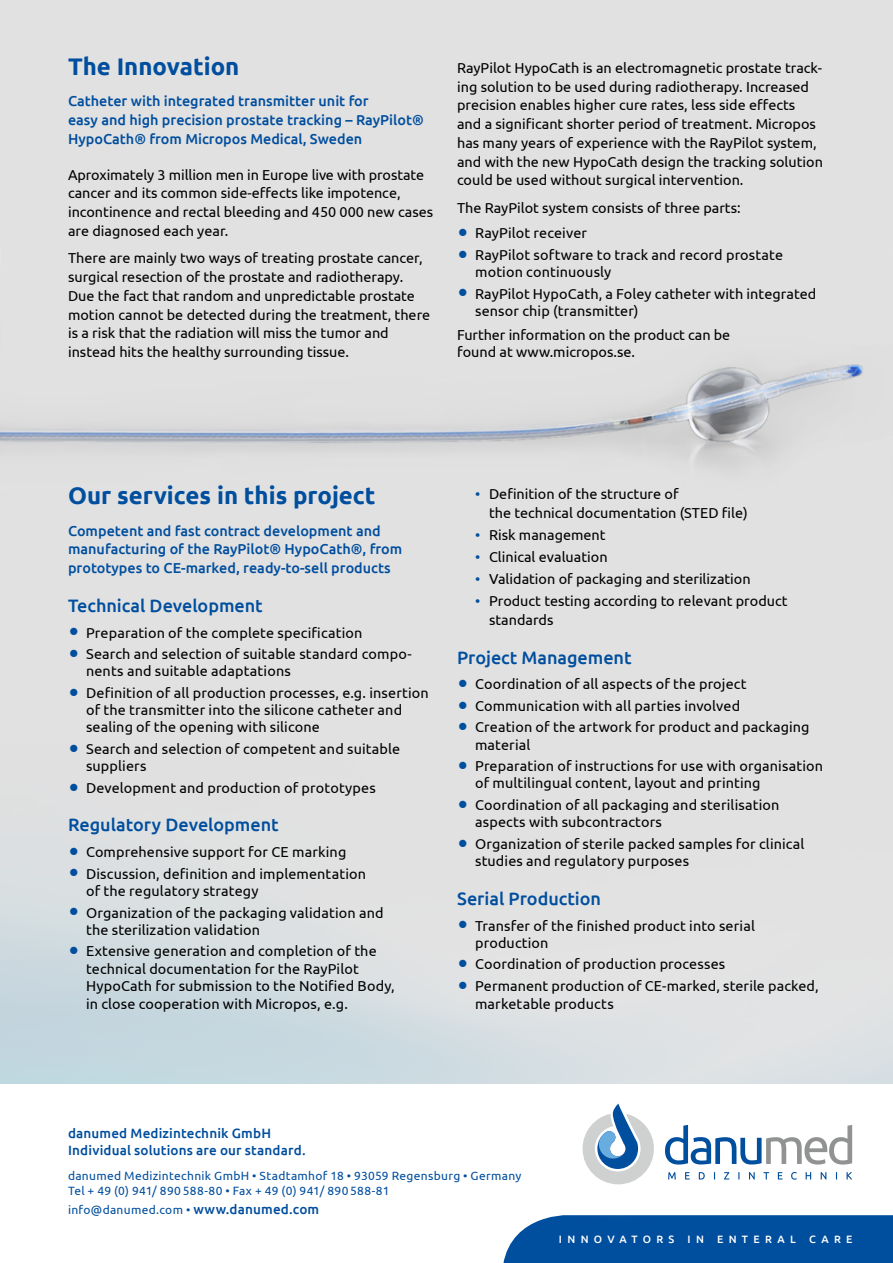
<style>
.page{position:relative;width:893px;height:1263px;background:#fff}
.page>*{position:absolute;margin:0;border:0;box-sizing:border-box;transform-origin:0 0}
.t1{font:700 24px "Ubuntu";color:#004e9e}
.t2{font:500 18px "Ubuntu";letter-spacing:-.005em;color:#004e9e}
.t3{font:14.4px/18.8px "Ubuntu";letter-spacing:.005em;color:#000}
.t4{font:500 14.4px/18.8px "Ubuntu";color:#004e9e}
.t5{font:500 13.5px/16.5px "Ubuntu";letter-spacing:.01em;color:#004e9e}
.t6{font:12px/15px "Ubuntu";letter-spacing:.025em;color:#004e9e}
.t7{font:500 10.65px "Ubuntu";letter-spacing:.5em;color:#fff}
.s1{font-family:"Geneva";font-size:17.25px;color:#004e9e}
.s2{color:#004e9e}
.s3{font-weight:500;font-size:13.5px}
</style>
<div class="page">
<div style="left:0;top:0;width:893px;height:702px;background:#e2e1e1"></div>
<div style="left:503px;top:1219px;width:390px;height:44px;background:#004e9e"></div>
<div style="left:542px;top:1068px;width:351px;height:157px;background:#fff;opacity:.95"></div>
<svg style="left:665px;top:1125px;width:187px;height:39px"></svg>
<svg style="left:583px;top:1103px;width:71px;height:81px"></svg>
<svg style="left:668px;top:1172px;width:184px;height:8px"></svg>
<h1 class="t1" style="left:68px;top:52px;width:173px">The Innovation</h1>
<p class="t4" style="left:68px;top:91px;width:357px">Catheter with integrated transmitter unit for<br>easy and high precision prostate tracking – RayPilot®<br>HypoCath® from Micropos Medical, Sweden</p>
<p class="t3" style="left:68px;top:165px;width:367px">Aproximately 3 million men in Europe live with prostate cancer and its common side-effects like impotence, incontinence and rectal bleeding and 450 000 new cases are diagnosed each year.</p>
<p class="t3" style="left:68px;top:248px;width:364px">There are mainly two ways of treating prostate cancer, surgical resection of the prostate and radiotherapy.<br>Due the fact that random and unpredictable prostate motion cannot be detected during the treatment, there is a risk that the radiation will miss the tumor and instead hits the healthy surrounding tissue.</p>
<p class="t3" style="left:457px;top:58px;width:367px">RayPilot HypoCath is an electromagnetic prostate track&shy;ing solution to be used during radiotherapy. Increased precision enables higher cure rates, less side effects and a significant shorter period of treatment. Micropos has many years of experience with the RayPilot system, and with the new HypoCath design the tracking solution could be used without surgical intervention.</p>
<p class="t3" style="left:457px;top:198px;width:285px">The RayPilot system consists of three parts:</p>
<p class="t3" style="left:457px;top:223px;width:131px"><span class="s1">•</span> RayPilot receiver</p>
<p class="t3" style="left:475px;top:246px;width:309px;line-height:17.2px;text-indent:-18px"><span class="s1">•</span> RayPilot software to track and record prostate motion continuously</p>
<p class="t3" style="left:475px;top:285px;width:343px;line-height:17.2px;text-indent:-18px"><span class="s1">•</span> RayPilot HypoCath, a Foley catheter with integrated sensor chip (transmitter)</p>
<p class="t3" style="left:457px;top:325px;width:275px;line-height:17.2px">Further information on the product can be found at www.micropos.se.</p>
<h1 class="t1" style="left:68px;top:481px;width:309px">Our services in this project</h1>
<p class="t4" style="left:68px;top:521px;width:336px">Competent and fast contract development and manufacturing of the RayPilot® HypoCath®, from prototypes to CE-marked, ready-to-sell products</p>
<p class="t2" style="left:68px;top:594px;width:196px">Technical Development</p>
<p class="t3" style="left:68px;top:623px;width:296px"><span class="s1">•</span> Preparation of the complete specification</p>
<p class="t3" style="left:86px;top:645px;width:327px;line-height:17.2px;text-indent:-18px"><span class="s1">•</span> Search and selection of suitable standard compo&shy;nents and suitable adaptations</p>
<p class="t3" style="left:86px;top:684px;width:344px;line-height:17.2px;text-indent:-18px"><span class="s1">•</span> Definition of all production processes, e.g. insertion of the transmitter into the silicone catheter and sealing of the opening with silicone</p>
<p class="t3" style="left:86px;top:740px;width:316px;line-height:17.2px;text-indent:-18px"><span class="s1">•</span> Search and selection of competent and suitable suppliers</p>
<p class="t3" style="left:68px;top:778px;width:309px"><span class="s1">•</span> Development and production of prototypes</p>
<p class="t2" style="left:68px;top:814px;width:212px">Regulatory Development</p>
<p class="t3" style="left:68px;top:842px;width:280px"><span class="s1">•</span> Comprehensive support for CE marking</p>
<p class="t3" style="left:86px;top:864px;width:281px;line-height:17.2px;text-indent:-18px"><span class="s1">•</span> Discussion, definition and implementation of the regulatory strategy</p>
<p class="t3" style="left:86px;top:903px;width:299px;line-height:17.2px;text-indent:-18px"><span class="s1">•</span> Organization of the packaging validation and the sterilization validation</p>
<p class="t3" style="left:86px;top:942px;width:310px;line-height:17.5px;text-indent:-18px"><span class="s1">•</span> Extensive generation and completion of the technical documentation for the RayPilot HypoCath for submission to the Notified Body, in close cooperation with Micropos, e.g.</p>
<p class="t3" style="left:489px;top:484px;width:260px;text-indent:-14px"><span class="s2">•</span> Definition of the structure of<br>the technical documentation (STED file)</p>
<p class="t3" style="left:475px;top:525px;width:132px"><span class="s2">•</span> Risk management</p>
<p class="t3" style="left:475px;top:547px;width:134px"><span class="s2">•</span> Clinical evaluation</p>
<p class="t3" style="left:475px;top:569px;width:277px"><span class="s2">•</span> Validation of packaging and sterilization</p>
<p class="t3" style="left:489px;top:591px;width:300px;text-indent:-14px"><span class="s2">•</span> Product testing according to relevant product standards</p>
<p class="t2" style="left:457px;top:646px;width:176px">Project Management</p>
<p class="t3" style="left:457px;top:674px;width:291px"><span class="s1">•</span> Coordination of all aspects of the project</p>
<p class="t3" style="left:457px;top:696px;width:285px"><span class="s1">•</span> Communication with all parties involved</p>
<p class="t3" style="left:475px;top:718px;width:336px;line-height:17.2px;text-indent:-18px"><span class="s1">•</span> Creation of the artwork for product and packaging material</p>
<p class="t3" style="left:475px;top:757px;width:349px;line-height:17.2px;text-indent:-18px"><span class="s1">•</span> Preparation of instructions for use with organisation of multilingual content, layout and printing</p>
<p class="t3" style="left:475px;top:796px;width:306px;line-height:17.2px;text-indent:-18px"><span class="s1">•</span> Coordination of all packaging and sterilisation aspects with subcontractors</p>
<p class="t3" style="left:475px;top:835px;width:331px;line-height:17.2px;text-indent:-18px"><span class="s1">•</span> Organization of sterile packed samples for clinical studies and regulatory purposes</p>
<p class="t2" style="left:457px;top:887px;width:145px">Serial Production</p>
<p class="t3" style="left:475px;top:916px;width:281px;line-height:17.2px;text-indent:-18px"><span class="s1">•</span> Transfer of the finished product into serial production</p>
<p class="t3" style="left:457px;top:954px;width:270px"><span class="s1">•</span> Coordination of production processes</p>
<p class="t3" style="left:475px;top:976px;width:345px;line-height:18px;text-indent:-18px"><span class="s1">•</span> Permanent production of CE-marked, sterile packed, marketable products</p>
<p class="t5" style="left:68px;top:1124px;width:239px">danumed Medizintechnik GmbH<br>Individual solutions are our standard.</p>
<p class="t6" style="left:68px;top:1167px;width:455px">danumed Medizintechnik GmbH • Stadtamhof 18 • 93059 Regensburg • Germany<br>Tel + 49 (0) 941/ 890 588-80 • Fax + 49 (0) 941/ 890 588-81</p>
<p class="t6" style="left:68px;top:1201px;width:253px">info@danumed.com • <span class="s3">www.danumed.com</span></p>
<p class="t7" style="left:559px;top:1233px;width:295px">INNOVATORS IN ENTERAL CARE</p>
</div>
